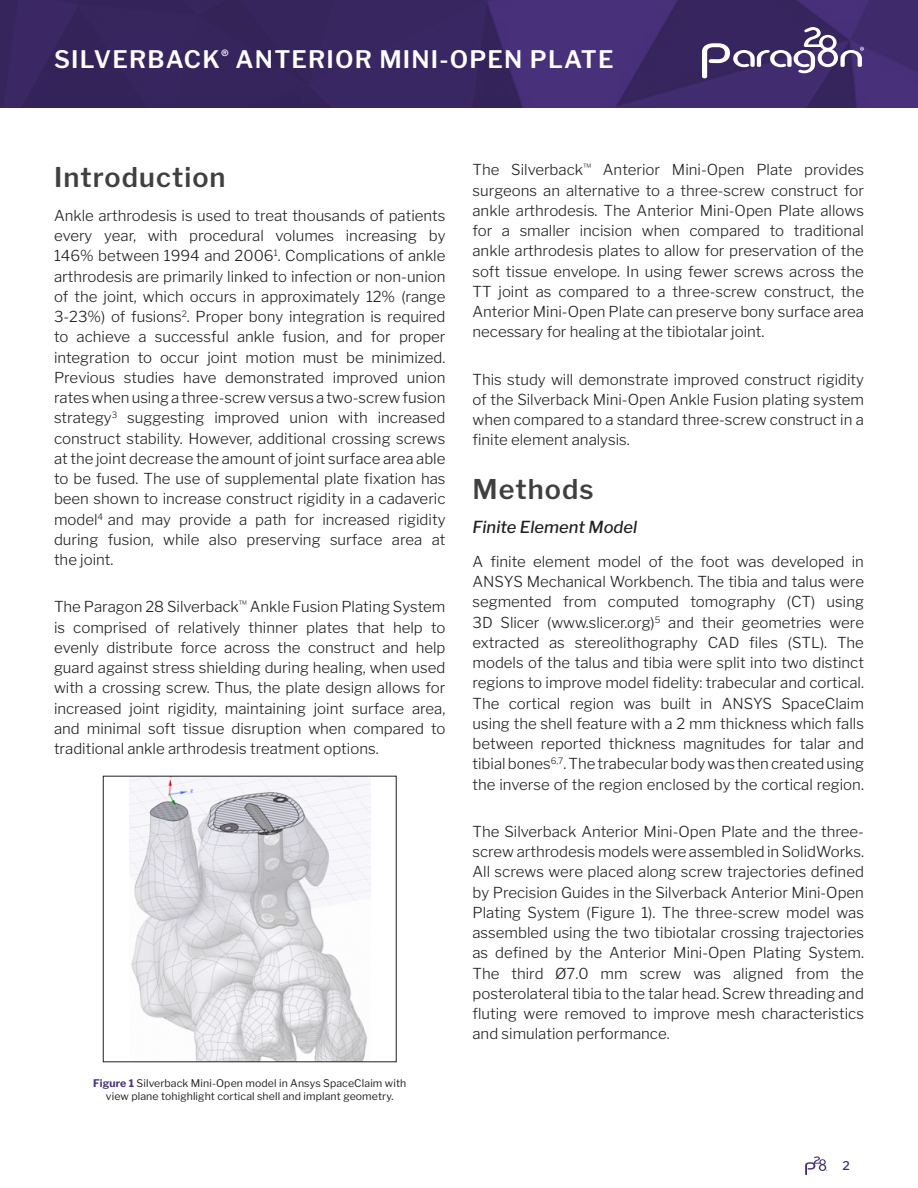
<style>
.page{position:relative;width:918px;height:1188px;background:#fff}
.page>*{position:absolute;margin:0;border:0;box-sizing:border-box;transform-origin:0 0}
.Subheads{font:600 27px "Libre Franklin";letter-spacing:.04em;color:#404040}
.t1{font:600 24px "Libre Franklin";letter-spacing:.05em;color:#fff}
.Subhead_2{font:italic 500 16.5px "Libre Franklin";color:#231f20}
.Body_Copy{font:300 15px/20.2px "Libre Franklin";color:#231f20;text-align:justify}
.t2{font:500 12px "Libre Franklin";color:#3c2886}
.Figure_Copy{font:10.5px/13.5px "Libre Franklin";letter-spacing:.01em;color:#231f20;text-align:center}
.s1{font-weight:700;color:#48317a}
</style>
<div class="page">
<svg style="left:0;top:0;width:918px;height:108px;background:#3b2865"></svg>
<svg style="left:702px;top:26px;width:162px;height:52px"></svg>
<svg style="left:805px;top:1156px;width:22px;height:19px"></svg>
<img style="left:129px;top:778px;width:241px;height:282px">
<div style="left:103px;top:776px;width:294px;height:286px;border:1px solid #231f20"></div>
<p class="t1" style="left:54px;top:44px;width:561px">SILVERBACK<sup>®</sup> ANTERIOR MINI-OPEN PLATE</p>
<p class="Subheads" style="left:54px;top:161px;width:173px">Introduction</p>
<p class="Body_Copy" style="left:54px;top:205px;width:393px">Ankle arthrodesis is used to treat thousands of patients every year, with procedural volumes increasing by 146% between 1994 and 2006<sup>1</sup>. Complications of ankle arthrodesis are primarily linked to infection or non-union of the joint, which occurs in approximately 12% (range 3-23%) of fusions<sup>2</sup>. Proper bony integration is required to achieve a successful ankle fusion, and for proper integration to occur joint motion must be minimized.<br>Previous studies have demonstrated improved union rates when using a three-screw versus a two-screw fusion strategy<sup>3</sup> suggesting improved union with increased construct stability. However, additional crossing screws at the joint decrease the amount of joint surface area able to be fused. The use of supplemental plate fixation has been shown to increase construct rigidity in a cadaveric model<sup>4</sup> and may provide a path for increased rigidity during fusion, while also preserving surface area at the joint.</p>
<p class="Body_Copy" style="left:54px;top:597px;width:393px">The Paragon 28 Silverback<sup>™</sup> Ankle Fusion Plating System is comprised of relatively thinner plates that help to evenly distribute force across the construct and help guard against stress shielding during healing, when used with a crossing screw. Thus, the plate design allows for increased joint rigidity, maintaining joint surface area, and minimal soft tissue disruption when compared to traditional ankle arthrodesis treatment options.</p>
<p class="Figure_Copy" style="left:93px;top:1076px;width:315px"><span class="s1">Figure 1</span> Silverback Mini-Open model in Ansys SpaceClaim with view plane tohighlight cortical shell and implant geometry.</p>
<p class="Body_Copy" style="left:472px;top:160px;width:393px">The Silverback<sup>™</sup> Anterior Mini-Open Plate provides surgeons an alternative to a three-screw construct for ankle arthrodesis. The Anterior Mini-Open Plate allows for a smaller incision when compared to traditional ankle arthrodesis plates to allow for preservation of the soft tissue envelope. In using fewer screws across the TT joint as compared to a three-screw construct, the Anterior Mini-Open Plate can preserve bony surface area necessary for healing at the tibiotalar joint.</p>
<p class="Body_Copy" style="left:472px;top:369px;width:393px">This study will demonstrate improved construct rigidity of the Silverback Mini-Open Ankle Fusion plating system when compared to a standard three-screw construct in a finite element analysis.</p>
<p class="Subheads" style="left:472px;top:473px;width:123px">Methods</p>
<p class="Subhead_2" style="left:472px;top:517px;width:166px">Finite Element Model</p>
<p class="Body_Copy" style="left:472px;top:551px;width:393px">A finite element model of the foot was developed in ANSYS Mechanical Workbench. The tibia and talus were segmented from computed tomography (CT) using 3D Slicer (www.slicer.org)<sup>5</sup> and their geometries were extracted as stereolithography CAD files (STL). The models of the talus and tibia were split into two distinct regions to improve model fidelity: trabecular and cortical.<br>The cortical region was built in ANSYS SpaceClaim using the shell feature with a 2 mm thickness which falls between reported thickness magnitudes for talar and tibial bones<sup>6,7</sup>. The trabecular body was then created using the inverse of the region enclosed by the cortical region.</p>
<p class="Body_Copy" style="left:472px;top:821px;width:393px">The Silverback Anterior Mini-Open Plate and the three&shy;screw arthrodesis models were assembled in SolidWorks.<br>All screws were placed along screw trajectories defined by Precision Guides in the Silverback Anterior Mini-Open Plating System (Figure 1). The three-screw model was assembled using the two tibiotalar crossing trajectories as defined by the Anterior Mini-Open Plating System.<br>The third Ø7.0 mm screw was aligned from the posterolateral tibia to the talar head. Screw threading and fluting were removed to improve mesh characteristics and simulation performance.</p>
<p class="t2" style="left:843px;top:1158px;width:9px">2</p>
</div>
